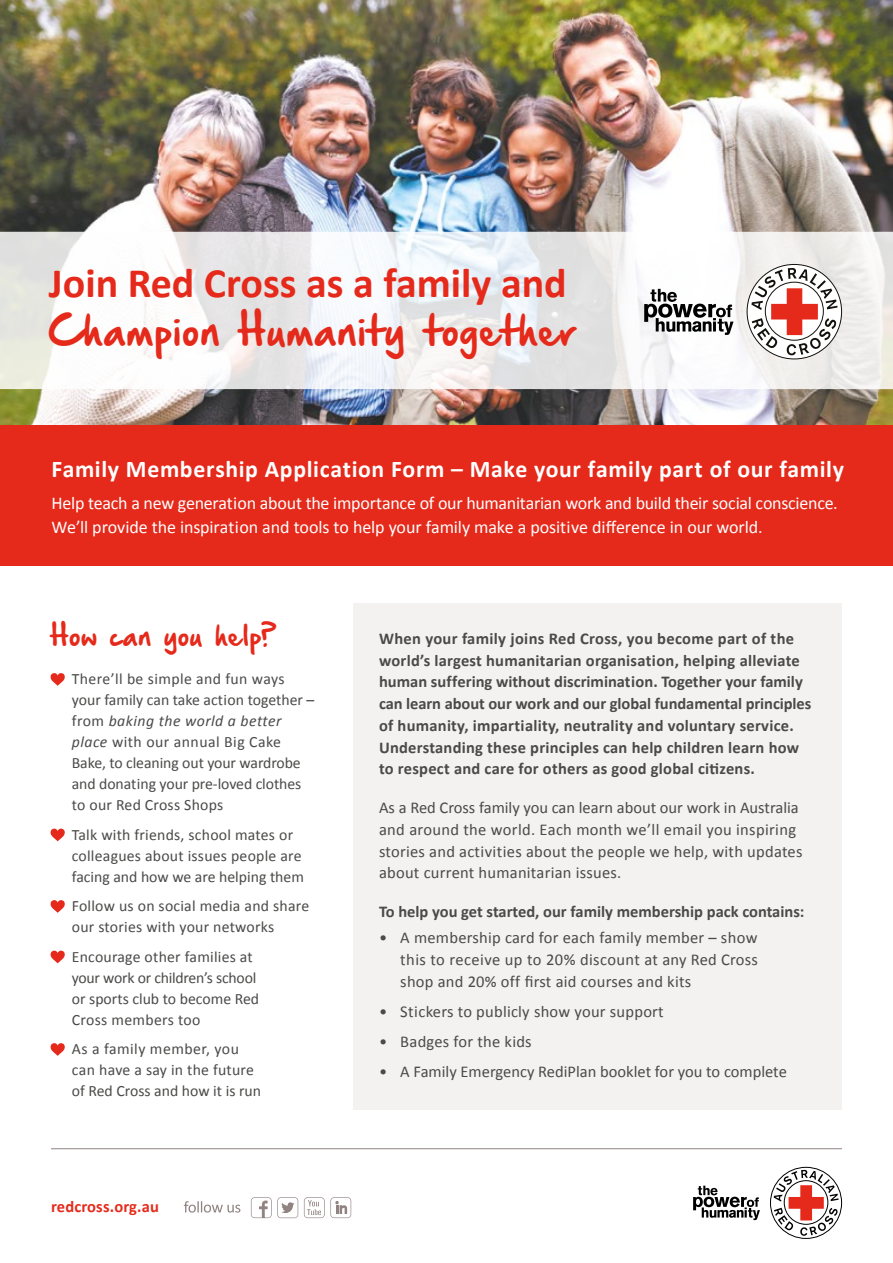
<style>
.page{position:relative;width:893px;height:1263px;background:#fff}
.page>*{position:absolute;margin:0;border:0;box-sizing:border-box;transform-origin:0 0}
.t1{font:700 42px "Calibri";color:#e52a1b}
.t2{font:36px "Hand Of Sean Demo";color:#e52a1b}
.t3{font:700 24px "Calibri";letter-spacing:.025em;color:#fff}
.t4{font:24px "Hand Of Sean Demo";color:#e52a1b}
.t5{font:18px/24px "Calibri";letter-spacing:-.01em;color:#fff}
.t6{font:700 16.5px/21.8px "Calibri";letter-spacing:.015em;color:#4a4a49}
.t7{font:16.5px/21.8px "Calibri";letter-spacing:.015em;color:#4a4a49}
.t8{font:700 16.5px "Calibri";letter-spacing:.01em;color:#e52a1b}
.t9{font:15.75px/21px "Calibri";letter-spacing:.01em;color:#4a4a49}
.s1{font-style:italic}
</style>
<div class="page">
<div style="left:354px;top:604px;width:488px;height:506px;background:#f4f1f1"></div>
<img style="left:0;top:0;width:893px;height:425px">
<svg style="left:0;top:232px;width:893px;height:157px"></svg>
<div style="left:0;top:425px;width:893px;height:141px;background:#e52a1b"></div>
<svg style="left:746px;top:264px;width:96px;height:96px"></svg>
<svg style="left:644px;top:289px;width:89px;height:46px"></svg>
<svg style="left:50px;top:673px;width:15px;height:13px"></svg>
<svg style="left:50px;top:828px;width:15px;height:13px"></svg>
<svg style="left:50px;top:900px;width:15px;height:13px"></svg>
<svg style="left:50px;top:950px;width:15px;height:13px"></svg>
<svg style="left:50px;top:1043px;width:15px;height:13px"></svg>
<svg style="left:770px;top:1167px;width:72px;height:71px"></svg>
<div style="left:770px;top:1167px;width:72px;height:72px;border:1px solid #000;border-radius:50%"></div>
<svg style="left:774px;top:1170px;width:65px;height:66px"></svg>
<svg style="left:693px;top:1185px;width:67px;height:35px"></svg>
<hr style="left:51px;top:1148px;width:791px;height:1px;background:#908381">
<svg style="left:304px;top:1197px;width:47px;height:21px"></svg>
<svg style="left:251px;top:1197px;width:47px;height:21px"></svg>
<svg style="left:184px;top:1201px;width:56px;height:11px"></svg>
<h1 class="t1" style="left:49px;top:257px;width:519px">Join Red Cross as a family and</h1>
<h2 class="t2" style="left:49px;top:312px;width:530px">Champion Humanity together</h2>
<h3 class="t3" style="left:52px;top:454px;width:794px">Family Membership Application Form – Make your family part of our family</h3>
<p class="t5" style="left:52px;top:490px;width:788px">Help teach a new generation about the importance of our humanitarian work and build their social conscience.<br>We’ll provide the inspiration and tools to help your family make a positive difference in our world.</p>
<h3 class="t4" style="left:51px;top:624px;width:228px">How can you help?</h3>
<p class="t9" style="left:72px;top:668px;width:244px">There’ll be simple and fun ways your family can take action together – from <span class="s1">baking the world a better place</span> with our annual Big Cake<br>Bake, to cleaning out your wardrobe and donating your pre-loved clothes to our Red Cross Shops</p>
<p class="t9" style="left:72px;top:823px;width:234px">Talk with friends, school mates or colleagues about issues people are facing and how we are helping them</p>
<p class="t9" style="left:72px;top:895px;width:239px">Follow us on social media and share our stories with your networks</p>
<p class="t9" style="left:72px;top:945px;width:189px">Encourage other families at your work or children’s school or sports club to become Red<br>Cross members too</p>
<p class="t9" style="left:72px;top:1038px;width:191px">As a family member, you can have a say in the future of Red Cross and how it is run</p>
<p class="t8" style="left:51px;top:1197px;width:109px">redcross.org.au</p>
<p class="t6" style="left:379px;top:627px;width:434px">When your family joins Red Cross, you become part of the world’s largest humanitarian organisation, helping alleviate human suffering without discrimination. Together your family can learn about our work and our global fundamental principles of humanity, impartiality, neutrality and voluntary service.<br>Understanding these principles can help children learn how to respect and care for others as good global citizens.</p>
<p class="t7" style="left:379px;top:796px;width:425px">As a Red Cross family you can learn about our work in Australia and around the world. Each month we’ll email you inspiring stories and activities about the people we help, with updates about current humanitarian issues.</p>
<p class="t6" style="left:379px;top:900px;width:427px">To help you get started, our family membership pack contains:</p>
<p class="t7" style="left:400px;top:926px;width:359px;text-align:justify;text-indent:-21px">• A membership card for each family member – show this to receive up to 20% discount at any Red Cross shop and 20% off first aid courses and kits</p>
<p class="t7" style="left:379px;top:1000px;width:286px">• Stickers to publicly show your support</p>
<p class="t7" style="left:379px;top:1030px;width:154px">• Badges for the kids</p>
<p class="t7" style="left:379px;top:1060px;width:409px">• A Family Emergency RediPlan booklet for you to complete</p>
</div>
